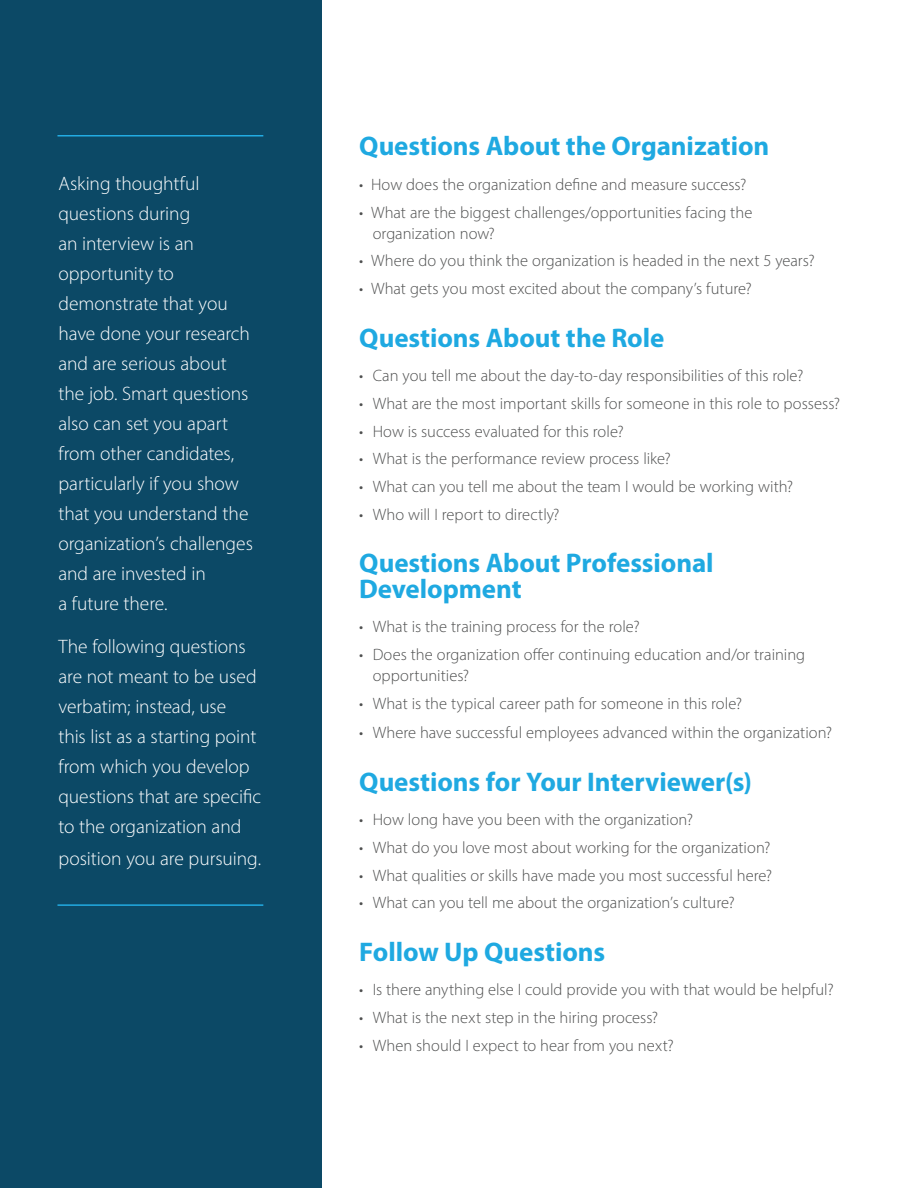
<style>
.page{position:relative;width:918px;height:1188px;background:#fff}
.page>*{position:absolute;margin:0;border:0;box-sizing:border-box;transform-origin:0 0}
.t1{font:700 27px/25.5px "Myriad Pro";letter-spacing:-.005em;color:#1fa9e1}
.Body{font:300 19.5px/30px "Myriad Pro";letter-spacing:-.005em;color:#fff}
.Body-2{font:300 16.5px/21px "Myriad Pro";color:#4e4f4f}
</style>
<div class="page">
<div style="left:0;top:0;width:322px;height:1188px;background:#0c4966"></div>
<hr style="left:57px;top:135px;width:206px;height:1px;background:#22abe2">
<hr style="left:57px;top:904px;width:206px;height:2px;background:#22abe2">
<p class="Body" style="left:58px;top:168px;width:196px">Asking thoughtful questions during<br>an interview is an opportunity to demonstrate that you have done your research and are serious about the job. Smart questions also can set you apart from other candidates, particularly if you show that you understand the organization’s challenges and are invested in<br>a future there.</p>
<p class="Body" style="left:58px;top:631px;width:204px">The following questions are not meant to be used verbatim; instead, use<br>this list as a starting point from which you develop questions that are specific to the organization and position you are pursuing.</p>
<h1 class="t1" style="left:359px;top:133px;width:412px">Questions About the Organization</h1>
<p class="Body-2" style="left:359px;top:174px;width:389px">• How does the organization define and measure success?</p>
<p class="Body-2" style="left:373px;top:201px;width:381px;text-indent:-13px">• What are the biggest challenges/opportunities facing the organization now?</p>
<p class="Body-2" style="left:359px;top:250px;width:457px">• Where do you think the organization is headed in the next 5 years?</p>
<p class="Body-2" style="left:359px;top:278px;width:394px">• What gets you most excited about the company’s future?</p>
<h1 class="t1" style="left:359px;top:324px;width:307px">Questions About the Role</h1>
<p class="Body-2" style="left:359px;top:365px;width:446px">• Can you tell me about the day-to-day responsibilities of this role?</p>
<p class="Body-2" style="left:359px;top:393px;width:482px">• What are the most important skills for someone in this role to possess?</p>
<p class="Body-2" style="left:359px;top:420px;width:266px">• How is success evaluated for this role?</p>
<p class="Body-2" style="left:359px;top:448px;width:313px">• What is the performance review process like?</p>
<p class="Body-2" style="left:359px;top:476px;width:436px">• What can you tell me about the team I would be working with?</p>
<p class="Body-2" style="left:359px;top:504px;width:202px">• Who will I report to directly?</p>
<h1 class="t1" style="left:359px;top:550px;width:356px">Questions About Professional<br>Development</h1>
<p class="Body-2" style="left:359px;top:616px;width:282px">• What is the training process for the role?</p>
<p class="Body-2" style="left:373px;top:644px;width:434px;text-indent:-14px">• Does the organization offer continuing education and/or training opportunities?</p>
<p class="Body-2" style="left:359px;top:693px;width:384px">• What is the typical career path for someone in this role?</p>
<p class="Body-2" style="left:359px;top:722px;width:474px">• Where have successful employees advanced within the organization?</p>
<h1 class="t1" style="left:359px;top:768px;width:394px">Questions for Your Interviewer(s)</h1>
<p class="Body-2" style="left:359px;top:809px;width:335px">• How long have you been with the organization?</p>
<p class="Body-2" style="left:359px;top:837px;width:413px">• What do you love most about working for the organization?</p>
<p class="Body-2" style="left:359px;top:864px;width:414px">• What qualities or skills have made you most successful here?</p>
<p class="Body-2" style="left:359px;top:892px;width:377px">• What can you tell me about the organization’s culture?</p>
<h1 class="t1" style="left:359px;top:938px;width:247px">Follow Up Questions</h1>
<p class="Body-2" style="left:359px;top:979px;width:476px">• Is there anything else I could provide you with that would be helpful?</p>
<p class="Body-2" style="left:359px;top:1007px;width:300px">• What is the next step in the hiring process?</p>
<p class="Body-2" style="left:359px;top:1035px;width:316px">• When should I expect to hear from you next?</p>
</div>
